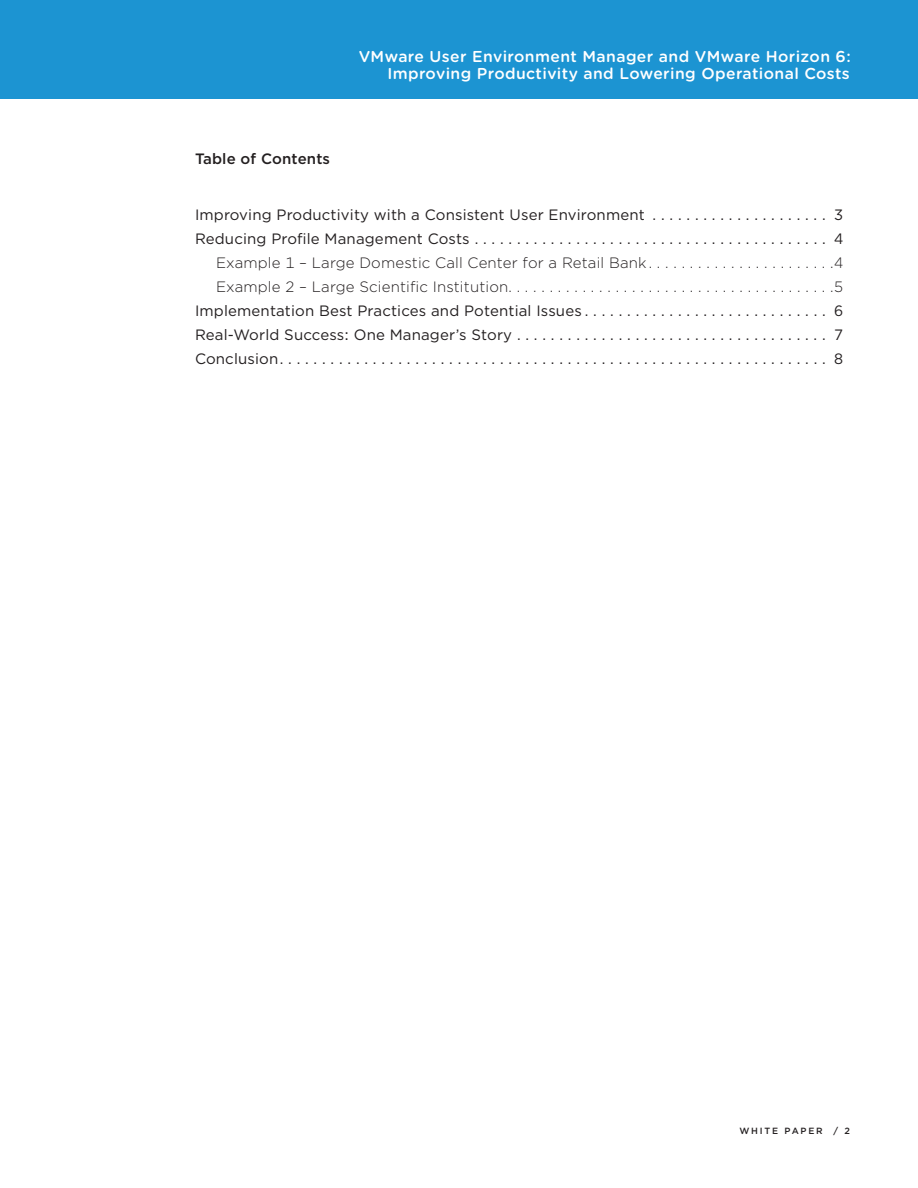
<style>
.page{position:relative;width:918px;height:1188px;background:#fff}
.page>*{position:absolute;margin:0;border:0;box-sizing:border-box;transform-origin:0 0}
.t1{font:500 15.75px/17.2px "Gotham Rounded";letter-spacing:.025em;color:#fff;text-align:right}
.TOC_subhead{font:15px "Gotham";letter-spacing:.01em;color:#231f20}
.TOC_body{font:300 15px "Gotham";letter-spacing:.01em;color:#231f20}
.TOC_head{font:500 15px "Gotham";letter-spacing:.01em;color:#231f20}
.Folio{font:500 9px "Gotham";letter-spacing:.2em;color:#231f20}
</style>
<div class="page">
<div style="left:0;top:0;width:918px;height:99px;background:#1c94d2"></div>
<p class="TOC_head" style="left:195px;top:149px;width:137px">Table of Contents</p>
<p class="t1" style="left:359px;top:47px;width:494px">VMware User Environment Manager and VMware Horizon 6:<br>Improving Productivity and Lowering Operational Costs</p>
<p class="TOC_subhead" style="left:195px;top:205px;width:650px">Improving Productivity with a Consistent User Environment . . . . . . . . . . . . . . . . . . . . . 3</p>
<p class="TOC_subhead" style="left:195px;top:229px;width:650px">Reducing Profile Management Costs . . . . . . . . . . . . . . . . . . . . . . . . . . . . . . . . . . . . . . . . . . 4</p>
<p class="TOC_body" style="left:216px;top:253px;width:629px">Example 1 – Large Domestic Call Center for a Retail Bank . . . . . . . . . . . . . . . . . . . . . . 4</p>
<p class="TOC_body" style="left:216px;top:277px;width:629px">Example 2 – Large Scientific Institution . . . . . . . . . . . . . . . . . . . . . . . . . . . . . . . . . . . . . . . 5</p>
<p class="TOC_subhead" style="left:195px;top:301px;width:650px">Implementation Best Practices and Potential Issues . . . . . . . . . . . . . . . . . . . . . . . . . . . . . 6</p>
<p class="TOC_subhead" style="left:195px;top:325px;width:650px">Real-World Success: One Manager’s Story . . . . . . . . . . . . . . . . . . . . . . . . . . . . . . . . . . . . . 7</p>
<p class="TOC_subhead" style="left:195px;top:349px;width:650px">Conclusion . . . . . . . . . . . . . . . . . . . . . . . . . . . . . . . . . . . . . . . . . . . . . . . . . . . . . . . . . . . . . . . . . 8</p>
<p class="Folio" style="left:739px;top:1125px;width:112px">WHITE PAPER / 2</p>
</div>
